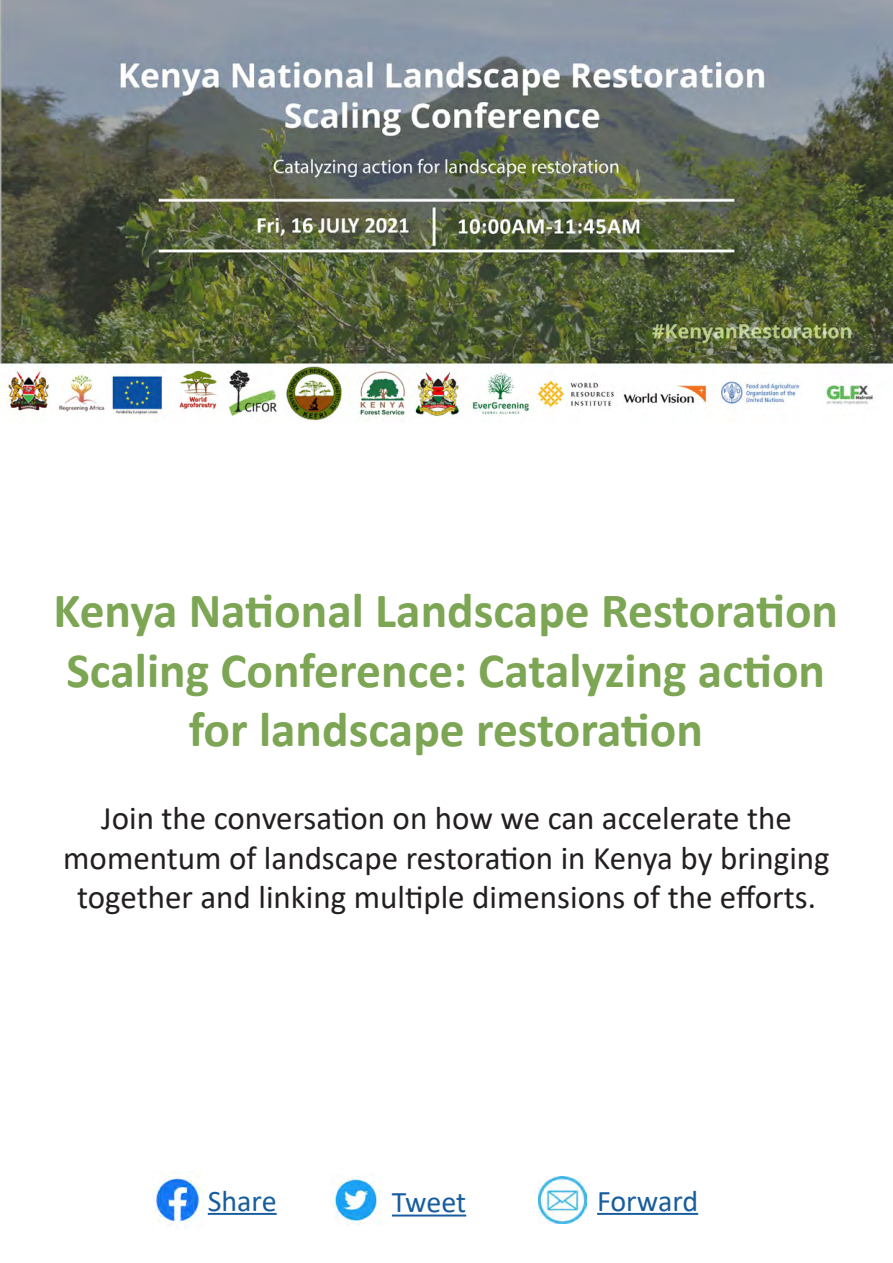
<style>
.page{position:relative;width:893px;height:1263px;background:#fff}
.page>*{position:absolute;margin:0;border:0;box-sizing:border-box;transform-origin:0 0}
.t1{font:700 49.5px/59.4px "Calibri";color:#7ca554;text-align:center}
.t2{font:33px/39.6px "Calibri";color:#231f20;text-align:center}
.t3{font:30px "Calibri";letter-spacing:-.005em;color:#175d9e}
</style>
<div class="page">
<img style="left:0;top:0;width:893px;height:421px">
<hr style="left:208px;top:1213px;width:69px;height:2px;background:#175d9e">
<hr style="left:597px;top:1213px;width:101px;height:2px;background:#175d9e">
<hr style="left:392px;top:1214px;width:74px;height:2px;background:#175d9e">
<img style="left:333px;top:1174px;width:48px;height:51px">
<img style="left:153px;top:1171px;width:50px;height:57px">
<img style="left:539px;top:1176px;width:47px;height:48px">
<p class="t1" style="left:54px;top:581px;width:786px">Kenya National Landscape Restoration<br>Scaling Conference: Catalyzing action for landscape restoration</p>
<p class="t2" style="left:63px;top:797px;width:768px">Join the conversation on how we can accelerate the momentum of landscape restoration in Kenya by bringing together and linking multiple dimensions of the efforts.</p>
<p class="t3" style="left:208px;top:1180px;width:70px">Share</p>
<p class="t3" style="left:392px;top:1181px;width:76px">Tweet</p>
<p class="t3" style="left:597px;top:1180px;width:103px">Forward</p>
</div>
